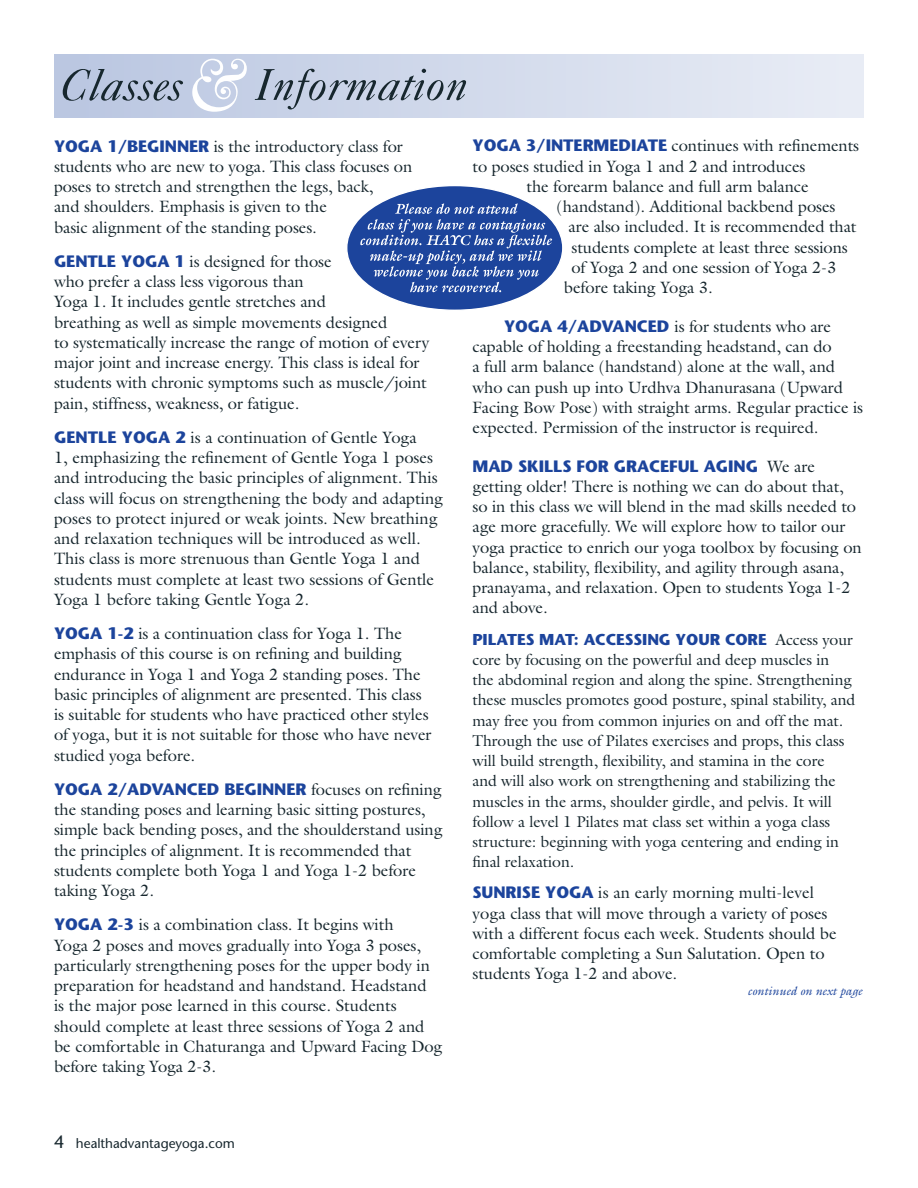
<style>
.page{position:relative;width:918px;height:1188px;background:#fff}
.page>*{position:absolute;margin:0;border:0;box-sizing:border-box;transform-origin:0 0}
.t1{font:italic 45px "Caslon Five Forty";color:#17272e}
.t2{font:16.5px/20.2px "Galliard Std";letter-spacing:-.005em;color:#17272e}
.t3{font:700 16.5px "Stone Sans Std";letter-spacing:-.005em;color:#1c449c}
.t4{font:15.75px/20.2px "Galliard Std";letter-spacing:-.005em;color:#17272e}
.t5{font:700 15.75px "Stone Sans Std";letter-spacing:-.005em;color:#1c449c}
.t6{font:13.5px "Stone Sans";color:#17272e}
.t7{font:italic 12px "Galliard";color:#1c449c}
.s1{font-family:"Stone Sans Std";font-weight:700;color:#1c449c}
.s2{font-family:"Galliard Std";font-weight:400;color:#17272e}
.s3{font-size:75px;color:#fff}
.s4{font-size:18px}
</style>
<div class="page">
<div style="left:54px;top:54px;width:810px;height:64px;background:linear-gradient(to right,#bac6e1,#e9edf5)"></div>
<svg style="left:63px;top:69px;width:120px;height:32px"></svg>
<svg style="left:255px;top:69px;width:211px;height:41px"></svg>
<svg style="left:192px;top:59px;width:55px;height:53px"></svg>
<div style="left:347px;top:186px;width:216px;height:124px;background:#1c449c;border-radius:50%"></div>
<svg style="left:360px;top:203px;width:192px;height:89px"></svg>
<p class="t2" style="left:473px;top:135px;width:388px"><span class="s1">YOGA 3/INTERMEDIATE</span> continues with refinements</p>
<p class="t2" style="left:473px;top:156px;width:335px">to poses studied in Yoga 1 and 2 and introduces</p>
<p class="t2" style="left:527px;top:176px;width:284px">the forearm balance and full arm balance</p>
<p class="t2" style="left:557px;top:196px;width:281px">(handstand). Additional backbend poses</p>
<p class="t2" style="left:569px;top:216px;width:290px">are also included. It is recommended that</p>
<p class="t2" style="left:572px;top:237px;width:278px">students complete at least three sessions</p>
<p class="t2" style="left:572px;top:257px;width:266px">of Yoga 2 and one session of Yoga 2-3</p>
<p class="t2" style="left:564px;top:277px;width:150px">before taking Yoga 3.</p>
<p class="t2" style="left:473px;top:316px;width:392px;text-indent:31px"><span class="s1">YOGA 4/ADVANCED</span> is for students who are capable of holding a freestanding headstand, can do<br>a full arm balance (handstand) alone at the wall, and who can push up into Urdhva Dhanurasana (Upward Facing Bow Pose) with straight arms. Regular practice is expected. Permission of the instructor is required.</p>
<p class="t3" style="left:473px;top:456px;width:344px">MAD SKILLS FOR GRACEFUL AGING <span class="s2">We are</span></p>
<p class="t2" style="left:473px;top:476px;width:391px">getting older! There is nothing we can do about that, so in this class we will blend in the mad skills needed to age more gracefully. We will explore how to tailor our yoga practice to enrich our yoga toolbox by focusing on balance, stability, flexibility, and agility through asana, pranayama, and relaxation. Open to students Yoga 1-2 and above.</p>
<p class="t5" style="left:472px;top:630px;width:382px">PILATES MAT: ACCESSING YOUR CORE <span class="s2">Access your</span></p>
<p class="t4" style="left:472px;top:649px;width:384px">core by focusing on the powerful and deep muscles in<br>the abdominal region and along the spine. Strengthening these muscles promotes good posture, spinal stability, and may free you from common injuries on and off the mat.<br>Through the use of Pilates exercises and props, this class will build strength, flexibility, and stamina in the core<br>and will also work on strengthening and stabilizing the muscles in the arms, shoulder girdle, and pelvis. It will follow a level 1 Pilates mat class set within a yoga class structure: beginning with yoga centering and ending in final relaxation.</p>
<p class="t2" style="left:472px;top:882px;width:366px"><span class="s1">SUNRISE YOGA</span> is an early morning multi-level yoga class that will move through a variety of poses with a different focus each week. Students should be comfortable completing a Sun Salutation. Open to students Yoga 1-2 and above.</p>
<p class="t7" style="left:748px;top:984px;width:116px">continued on next page</p>
<p class="t2" style="left:54px;top:136px;width:360px"><span class="s1">YOGA 1/BEGINNER</span> is the introductory class for students who are new to yoga. This class focuses on poses to stretch and strengthen the legs, back,<br>and shoulders. Emphasis is given to the<br>basic alignment of the standing poses.</p>
<p class="t2" style="left:54px;top:251px;width:377px"><span class="s1">GENTLE YOGA 1</span> is designed for those<br>who prefer a class less vigorous than<br>Yoga 1. It includes gentle stretches and<br>breathing as well as simple movements designed<br>to systematically increase the range of motion of every major joint and increase energy. This class is ideal for students with chronic symptoms such as muscle/joint pain, stiffness, weakness, or fatigue.</p>
<p class="t2" style="left:54px;top:427px;width:391px"><span class="s1">GENTLE YOGA 2</span> is a continuation of Gentle Yoga<br>1, emphasizing the refinement of Gentle Yoga 1 poses and introducing the basic principles of alignment. This class will focus on strengthening the body and adapting poses to protect injured or weak joints. New breathing and relaxation techniques will be introduced as well.<br>This class is more strenuous than Gentle Yoga 1 and students must complete at least two sessions of Gentle Yoga 1 before taking Gentle Yoga 2.</p>
<p class="t2" style="left:54px;top:623px;width:379px"><span class="s1">YOGA 1-2</span> is a continuation class for Yoga 1. The emphasis of this course is on refining and building endurance in Yoga 1 and Yoga 2 standing poses. The basic principles of alignment are presented. This class is suitable for students who have practiced other styles of yoga, but it is not suitable for those who have never studied yoga before.</p>
<p class="t3" style="left:54px;top:779px;width:389px">YOGA 2/ADVANCED BEGINNER <span class="s2">focuses on refining</span></p>
<p class="t2" style="left:54px;top:799px;width:390px">the standing poses and learning basic sitting postures, simple back bending poses, and the shoulderstand using the principles of alignment. It is recommended that students complete both Yoga 1 and Yoga 1-2 before taking Yoga 2.</p>
<p class="t2" style="left:54px;top:914px;width:390px"><span class="s1">YOGA 2-3</span> is a combination class. It begins with<br>Yoga 2 poses and moves gradually into Yoga 3 poses, particularly strengthening poses for the upper body in preparation for headstand and handstand. Headstand<br>is the major pose learned in this course. Students should complete at least three sessions of Yoga 2 and be comfortable in Chaturanga and Upward Facing Dog before taking Yoga 2-3.</p>
<h1 class="t1" style="left:65px;top:186px;width:420px">Classes<span class="s3">&amp;</span> Information</h1>
<p class="t6" style="left:54px;top:1135px;width:182px"><span class="s4">4</span> healthadvantageyoga.com</p>
</div>
